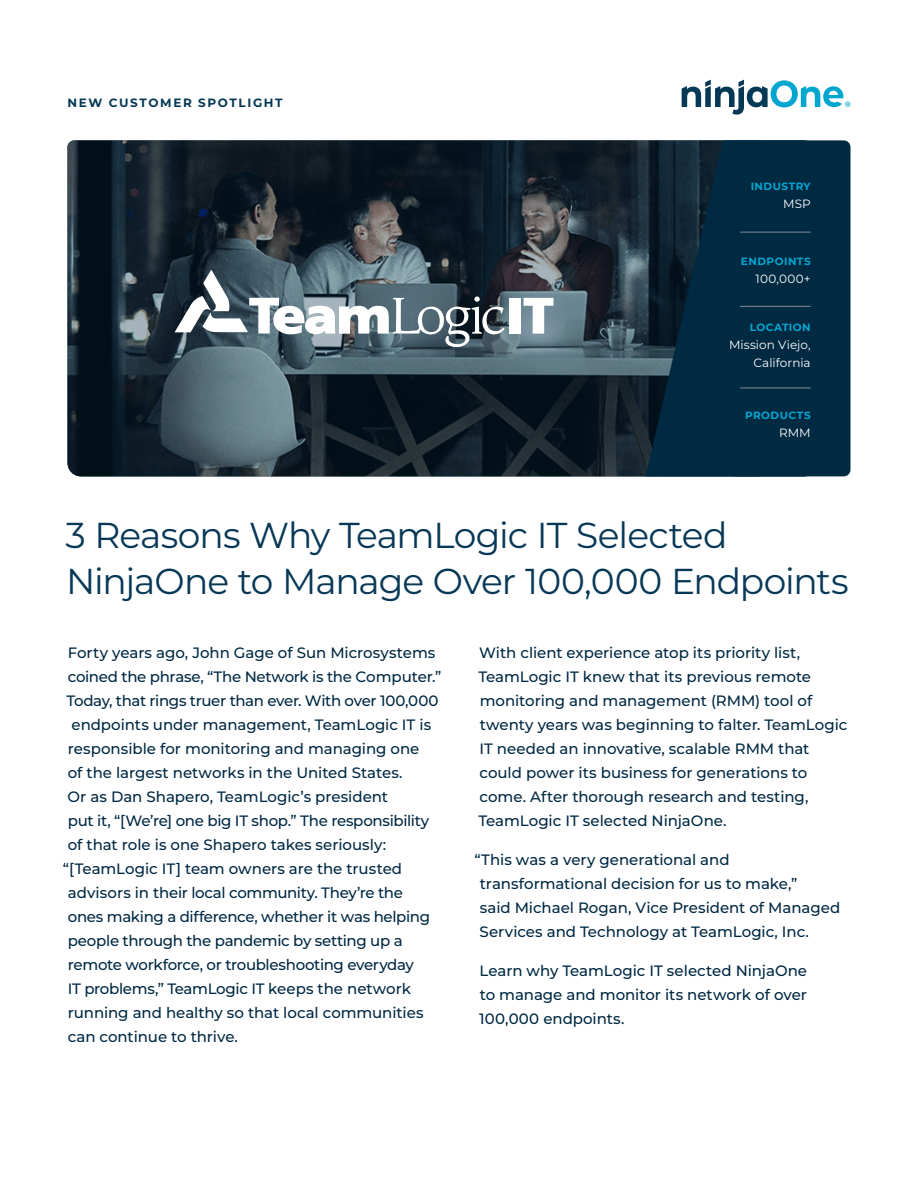
<style>
.page{position:relative;width:918px;height:1188px;background:#fff}
.page>*{position:absolute;margin:0;border:0;box-sizing:border-box;transform-origin:0 0}
.t1{font:36px/46.5px "Montserrat";letter-spacing:-.03em;color:#083857}
.t2{font:500 15px/24px "Montserrat";letter-spacing:-.005em;color:#002942}
.t3{font:500 15px "Montserrat";letter-spacing:-.025em;color:#002942}
.t4{font:12px/18px "Montserrat";letter-spacing:.005em;color:#fff;text-align:right}
.t5{font:700 12px "Montserrat";letter-spacing:.135em;color:#053956}
.t6{font:700 10.5px "Montserrat";letter-spacing:.045em;color:#00a6cf}
</style>
<div class="page">
<img style="left:68px;top:140px;width:578px;height:336px">
<svg style="left:646px;top:140px;width:204px;height:336px;background:#04293f"></svg>
<svg style="left:682px;top:80px;width:169px;height:35px"></svg>
<hr style="left:740px;top:388px;width:71px;height:1px;background:#a7a9ac">
<hr style="left:740px;top:232px;width:71px;height:1px;background:#a7a9ac">
<hr style="left:740px;top:306px;width:71px;height:1px;background:#a7a9ac">
<svg style="left:524px;top:298px;width:30px;height:36px"></svg>
<div style="left:510px;top:298px;width:11px;height:36px;background:#fff"></div>
<svg style="left:175px;top:270px;width:330px;height:79px"></svg>
<p class="t5" style="left:68px;top:95px;width:217px">NEW CUSTOMER SPOTLIGHT</p>
<p class="t6" style="left:751px;top:180px;width:62px">INDUSTRY</p>
<p class="t4" style="left:783px;top:195px;width:29px">MSP</p>
<p class="t6" style="left:741px;top:254px;width:71px">ENDPOINTS</p>
<p class="t4" style="left:756px;top:269px;width:57px">100,000+</p>
<p class="t6" style="left:750px;top:320px;width:62px">LOCATION</p>
<p class="t4" style="left:729px;top:336px;width:83px">Mission Viejo,<br>California</p>
<p class="t6" style="left:745px;top:408px;width:67px">PRODUCTS</p>
<p class="t4" style="left:779px;top:423px;width:33px">RMM</p>
<h1 class="t1" style="left:66px;top:511px;width:785px">3 Reasons Why TeamLogic IT Selected<br>NinjaOne to Manage Over 100,000 Endpoints</h1>
<p class="t2" style="left:68px;top:640px;width:369px">Forty years ago, John Gage of Sun Microsystems</p>
<p class="t2" style="left:68px;top:664px;width:375px">coined the phrase, “The Network is the Computer.”</p>
<p class="t3" style="left:67px;top:690px;width:373px">Today, that rings truer than ever. With over 100,000</p>
<p class="t2" style="left:72px;top:712px;width:361px">endpoints under management, TeamLogic IT is</p>
<p class="t2" style="left:68px;top:736px;width:353px">responsible for monitoring and managing one</p>
<p class="t2" style="left:68px;top:760px;width:336px">of the largest networks in the United States.</p>
<p class="t2" style="left:68px;top:784px;width:322px">Or as Dan Shapero, TeamLogic’s president</p>
<p class="t2" style="left:68px;top:808px;width:363px">put it, “[We’re] one big IT shop.” The responsibility</p>
<p class="t2" style="left:68px;top:832px;width:320px">of that role is one Shapero takes seriously:</p>
<p class="t2" style="left:63px;top:856px;width:341px">“[TeamLogic IT] team owners are the trusted</p>
<p class="t2" style="left:68px;top:880px;width:337px">advisors in their local community. They’re the</p>
<p class="t2" style="left:68px;top:904px;width:364px">ones making a difference, whether it was helping</p>
<p class="t2" style="left:68px;top:928px;width:336px">people through the pandemic by setting up a</p>
<p class="t3" style="left:68px;top:954px;width:348px">remote workforce, or troubleshooting everyday</p>
<p class="t2" style="left:68px;top:976px;width:345px">IT problems,” TeamLogic IT keeps the network</p>
<p class="t2" style="left:68px;top:1000px;width:357px">running and healthy so that local communities</p>
<p class="t2" style="left:68px;top:1024px;width:172px">can continue to thrive.</p>
<p class="t2" style="left:478px;top:640px;width:371px">With client experience atop its priority list, TeamLogic IT knew that its previous remote monitoring and management (RMM) tool of twenty years was beginning to falter. TeamLogic IT needed an innovative, scalable RMM that could power its business for generations to come. After thorough research and testing, TeamLogic IT selected NinjaOne.</p>
<p class="t2" style="left:480px;top:847px;width:362px;text-indent:-5px">“This was a very generational and transformational decision for us to make,”<br>said Michael Rogan, Vice President of Managed Services and Technology at TeamLogic, Inc.</p>
<p class="t2" style="left:479px;top:958px;width:329px;text-align:justify">Learn why TeamLogic IT selected NinjaOne to manage and monitor its network of over 100,000 endpoints.</p>
</div>
